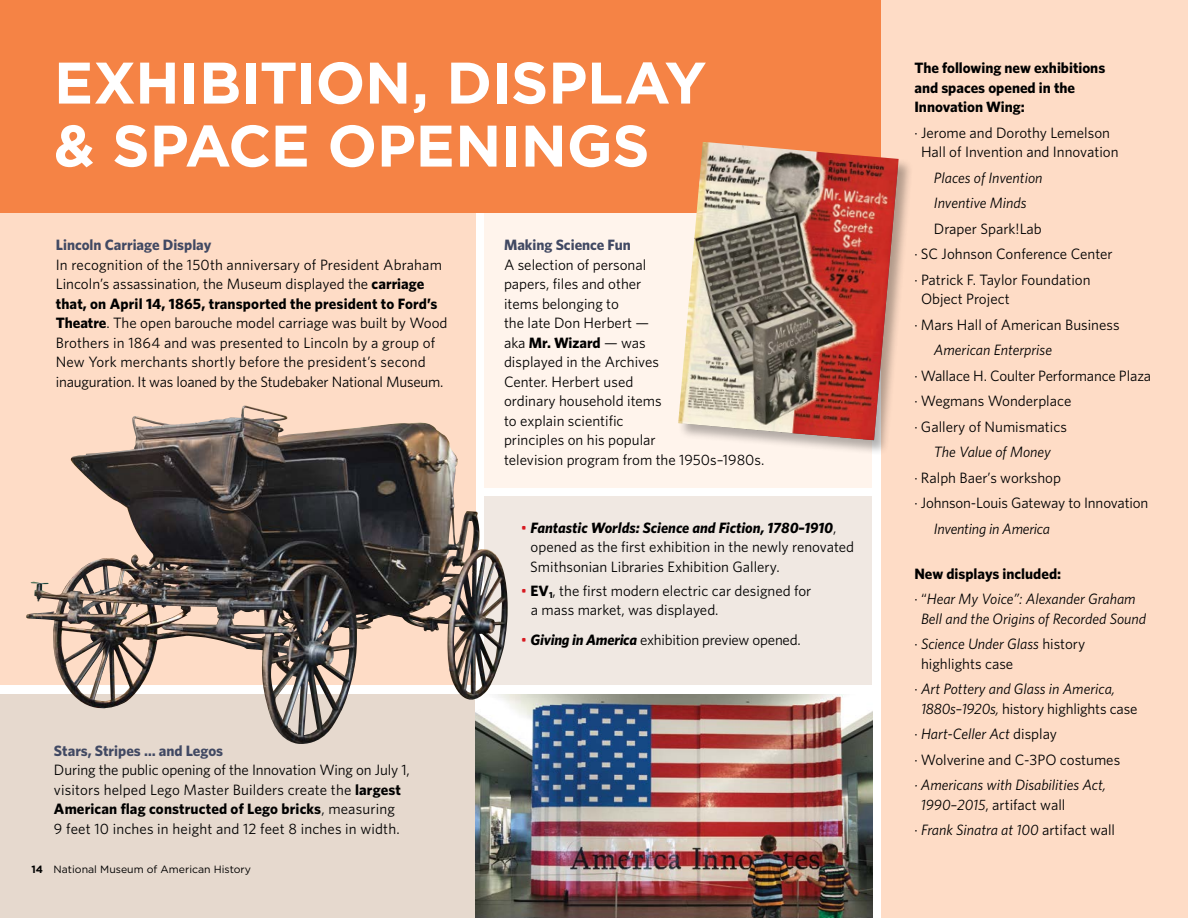
<style>
.page{position:relative;width:1188px;height:918px;background:#fff}
.page>*{position:absolute;margin:0;border:0;box-sizing:border-box;transform-origin:0 0}
.t1{font:700 58.5px/63px "Gotham";letter-spacing:-.005em;color:#fff}
.t2{font:15px/19.5px "Whitney";color:#000}
.t3{font:italic 15px/25.5px "Whitney";color:#000}
.t4{font:700 15px/19.5px "Whitney";color:#000}
.t5{font:700 15px "Whitney";color:#414963}
.t6{font:10.5px "Gotham";color:#000}
.s1{font-weight:700}
.s2{color:#d71920}
.s3{font-weight:700;font-style:italic}
.s4{font-weight:700;font-style:normal}
.s5{font-style:normal}
.s6{font-style:italic}
</style>
<div class="page">
<div style="left:0;top:694px;width:475px;height:224px;background:#e6d9ce"></div>
<div style="left:484px;top:148px;width:388px;height:340px;background:#fff4ec"></div>
<div style="left:0;top:148px;width:475px;height:537px;background:#fedcc6"></div>
<div style="left:0;top:0;width:1188px;height:212px;background:#f58345"></div>
<img style="left:475px;top:694px;width:397px;height:224px">
<div style="left:484px;top:497px;width:388px;height:188px;background:#f0e8e2"></div>
<img style="left:26px;top:408px;width:400px;height:336px">
<div style="left:881px;top:0;width:307px;height:918px;background:#fedcc6"></div>
<div style="left:678px;top:142px;width:236px;height:313px;background:#000;opacity:.3"></div>
<img style="left:678px;top:142px;width:221px;height:298px">
<h1 class="t1" style="left:54px;top:50px;width:654px">EXHIBITION, DISPLAY &amp; SPACE OPENINGS</h1>
<p class="t5" style="left:56px;top:235px;width:157px">Lincoln Carriage Display</p>
<p class="t2" style="left:56px;top:255px;width:393px">In recognition of the 150th anniversary of President Abraham Lincoln’s assassination, the Museum displayed the <span class="s1">carriage that, on April 14, 1865, transported the president to Ford’s Theatre</span>. The open barouche model carriage was built by Wood Brothers in 1864 and was presented to Lincoln by a group of New York merchants shortly before the president’s second inauguration. It was loaned by the Studebaker National Museum.</p>
<p class="t5" style="left:54px;top:741px;width:171px">Stars, Stripes … and Legos</p>
<p class="t2" style="left:54px;top:760px;width:357px">During the public opening of the Innovation Wing on July 1, visitors helped Lego Master Builders create the <span class="s1">largest American flag constructed of Lego bricks</span>, measuring<br>9 feet 10 inches in height and 12 feet 8 inches in width.</p>
<p class="t6" style="left:32px;top:863px;width:221px"><span class="s1">14</span> National Museum of American History</p>
<p class="t5" style="left:504px;top:235px;width:128px">Making Science Fun</p>
<p class="t2" style="left:504px;top:255px;width:262px">A selection of personal<br>papers, files and other<br>items belonging to<br>the late Don Herbert —<br>aka <span class="s1">Mr. Wizard</span> — was<br>displayed in the Archives<br>Center. Herbert used<br>ordinary household items<br>to explain scientific<br>principles on his popular<br>television program from the 1950s–1980s.</p>
<p class="t2" style="left:530px;top:517px;width:326px;text-indent:-9px"><span class="s2">•</span> <span class="s3">Fantastic Worlds: Science and Fiction, 1780–1910</span>, opened as the first exhibition in the newly renovated<br>Smithsonian Libraries Exhibition Gallery.</p>
<p class="t2" style="left:531px;top:580px;width:282px;text-indent:-10px"><span class="s2">•</span> <span class="s1">EV</span><sub>1</sub>, the first modern electric car designed for a mass market, was displayed.</p>
<p class="t2" style="left:521px;top:630px;width:281px"><span class="s2">•</span> <span class="s3">Giving in America</span> exhibition preview opened.</p>
<p class="t4" style="left:914px;top:58px;width:192px">The following new exhibitions and spaces opened in the<br>Innovation Wing:</p>
<p class="t2" style="left:914px;top:122px;width:206px;text-align:center">∙ Jerome and Dorothy Lemelson<br>Hall of Invention and Innovation</p>
<p class="t3" style="left:934px;top:164px;width:110px">Places of Invention<br>Inventive Minds</p>
<p class="t2" style="left:914px;top:215px;width:200px;line-height:25.5px;text-indent:20px">Draper Spark!Lab<br>∙ SC Johnson Conference Center ∙ Patrick F. Taylor Foundation</p>
<p class="t2" style="left:914px;top:286px;width:207px;line-height:25.5px;text-indent:7px">Object Project<br>∙ Mars Hall of American Business</p>
<p class="t3" style="left:934px;top:337px;width:120px">American Enterprise</p>
<p class="t2" style="left:914px;top:362px;width:238px;line-height:25.5px">∙ Wallace H. Coulter Performance Plaza ∙ Wegmans Wonderplace<br>∙ Gallery of Numismatics</p>
<p class="t3" style="left:934px;top:439px;width:118px">The Value of Money</p>
<p class="t2" style="left:914px;top:464px;width:236px;line-height:25.5px">∙ Ralph Baer’s workshop<br>∙ Johnson-Louis Gateway to Innovation</p>
<p class="t3" style="left:934px;top:515px;width:118px">Inventing in America</p>
<p class="t3" style="left:914px;top:560px;width:223px"><span class="s4">New displays included:<br></span><span class="s5">∙ “</span>Hear My Voice”: Alexander Graham</p>
<p class="t3" style="left:914px;top:605px;width:233px;text-indent:7px">Bell and the Origins of Recorded Sound <span class="s5">∙</span> Science Under Glass <span class="s5">history</span></p>
<p class="t3" style="left:914px;top:650px;width:202px;text-indent:7px"><span class="s5">highlights case<br>∙</span> Art Pottery and Glass in America,</p>
<p class="t2" style="left:914px;top:695px;width:225px;line-height:25.5px;text-indent:7px"><span class="s6">1880s–1920s,</span> history highlights case ∙ <span class="s6">Hart-Celler Act</span> display<br>∙ Wolverine and C-3PO costumes</p>
<p class="t3" style="left:921px;top:775px;width:187px;line-height:19.5px;text-indent:-6px">∙ Americans with Disabilities Act,<br>1990–2015<span class="s5">, artifact wall</span></p>
<p class="t3" style="left:914px;top:817px;width:202px"><span class="s5">∙</span> Frank Sinatra at 100 <span class="s5">artifact wall</span></p>
</div>
